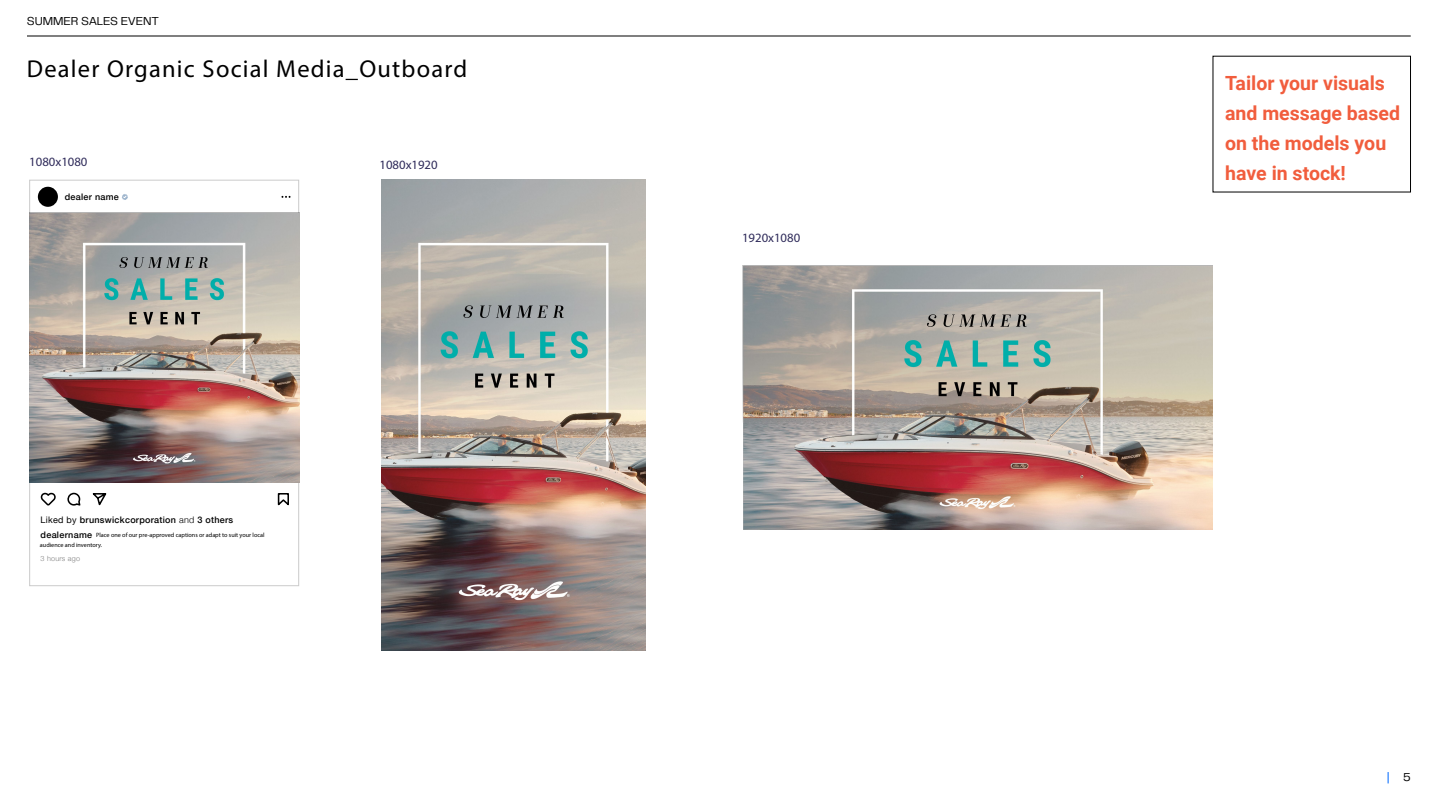
<style>
.page{position:relative;width:1440px;height:810px;background:#fff}
.page>*{position:absolute;margin:0;border:0;box-sizing:border-box;transform-origin:0 0}
.t1{font:24.53px "Myriad Pro";letter-spacing:.05em;color:#000}
.t2{font:700 19.5px/29.8px "Roboto";color:#f15d3d}
.t3{font:12.75px "Myriad Pro";color:#2f2b5a}
.t4{font:12px "PP Telegraf";letter-spacing:-.015em;color:#000}
.t5{font:12px "PP Telegraf";color:#026afe}
.t6{font:500 9px "Helvetica Neue";letter-spacing:.03em;color:#000}
.t7{font:300 7.2px "Helvetica Neue";letter-spacing:.03em;color:#808080}
.t8{font:6.15px/9.8px "Myriad Pro";color:#000}
.s1{font-weight:400}
.s2{font-weight:300}
.s3{color:#000}
</style>
<div class="page">
<img style="left:381px;top:180px;width:264px;height:470px">
<img style="left:742px;top:265px;width:471px;height:264px">
<hr style="left:27px;top:36px;width:1384px;height:1px;background:#000">
<div style="left:38px;top:187px;width:20px;height:20px;background:#000;border-radius:10px"></div>
<svg style="left:281px;top:196px;width:10px;height:2px"></svg>
<svg style="left:41px;top:492px;width:15px;height:14px"></svg>
<svg style="left:67px;top:492px;width:14px;height:14px"></svg>
<svg style="left:92px;top:493px;width:15px;height:13px"></svg>
<svg style="left:277px;top:493px;width:12px;height:13px"></svg>
<svg style="left:122px;top:194px;width:6px;height:6px"></svg>
<img style="left:29px;top:213px;width:270px;height:270px">
<h3 class="t4" style="left:27px;top:13px;width:134px">SUMMER SALES EVENT</h3>
<h1 class="t1" style="left:27px;top:54px;width:442px">Dealer Organic Social Media_Outboard</h1>
<h3 class="t3" style="left:29px;top:154px;width:60px">1080x1080</h3>
<h3 class="t6" style="left:65px;top:189px;width:56px">dealer name</h3>
<h3 class="t3" style="left:380px;top:157px;width:60px">1080x1920</h3>
<h3 class="t6" style="left:41px;top:513px;width:194px"><span class="s1">Liked by</span> brunswickcorporation <span class="s2">and</span> 3 others</h3>
<p class="t7" style="left:41px;top:553px;width:41px">3 hours ago</p>
<h3 class="t6" style="left:41px;top:527px;width:53px">dealername</h3>
<p class="t8" style="left:40px;top:530px;width:226px;text-indent:56px">Place one of our pre-approved captions or adapt to suit your local audience and inventory.</p>
<h3 class="t3" style="left:742px;top:230px;width:60px">1920x1080</h3>
<h2 class="t2" style="left:1225px;top:68px;width:176px">Tailor your visuals and message based on the models you have in stock!</h2>
<h3 class="t5" style="left:1387px;top:769px;width:25px">| <span class="s3">5</span></h3>
</div>
